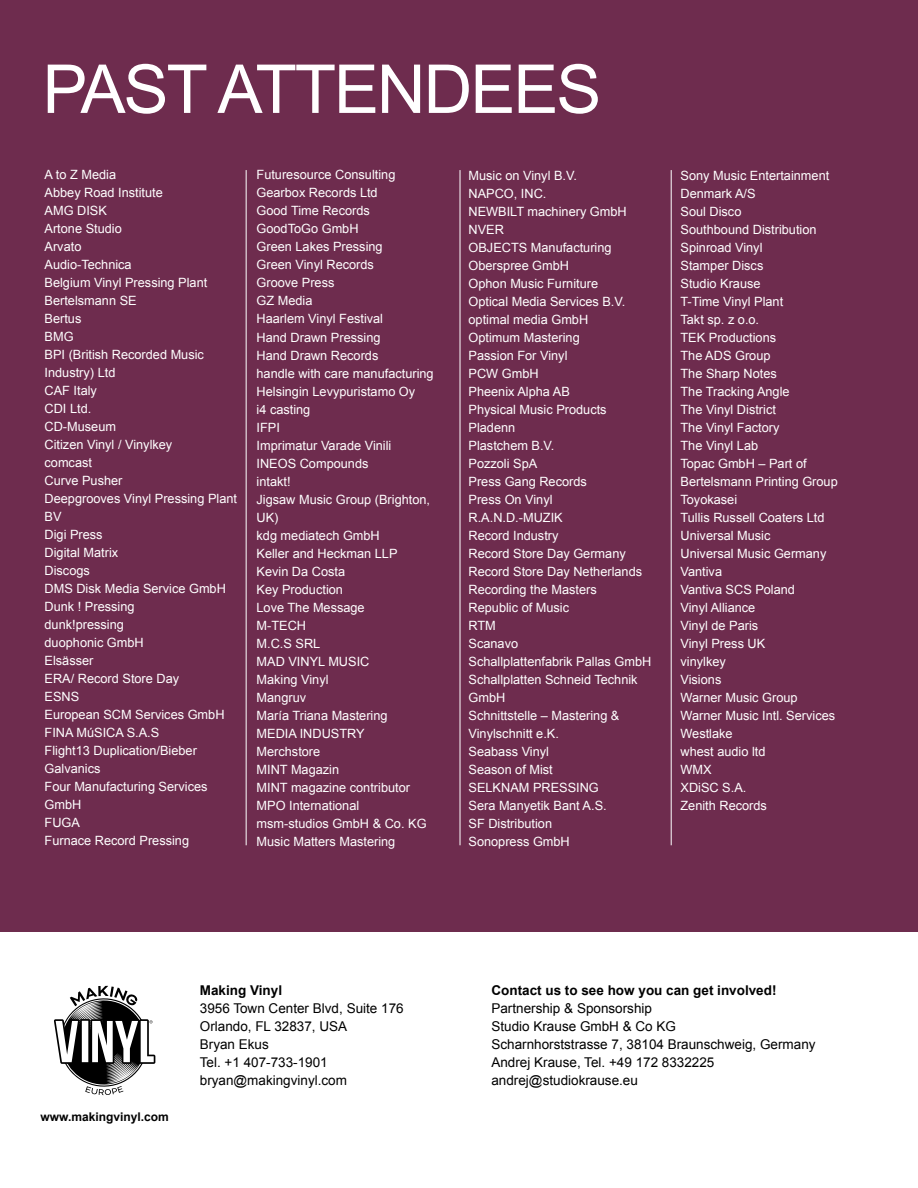
<style>
.page{position:relative;width:918px;height:1188px;background:#fff}
.page>*{position:absolute;margin:0;border:0;box-sizing:border-box;transform-origin:0 0}
.t1{font:67.5px "Arial";letter-spacing:-.03em;color:#fff}
.t2{font:13.5px/18px "Arial";color:#000}
.t3{font:700 13.5px "Arial";color:#000}
.t4{font:12.75px/18px "Arial";color:#fff}
.t5{font:700 12px "Arial";color:#000}
</style>
<div class="page">
<div style="left:0;top:0;width:918px;height:932px;background:#6e2c4e"></div>
<hr style="left:246px;top:170px;width:1px;height:675px;background:#fff">
<hr style="left:460px;top:170px;width:1px;height:675px;background:#fff">
<hr style="left:671px;top:170px;width:1px;height:675px;background:#fff">
<svg style="left:54px;top:986px;width:101px;height:109px"></svg>
<h1 class="t1" style="left:43px;top:45px;width:560px">PAST ATTENDEES</h1>
<p class="t4" style="left:45px;top:166px;width:194px">A to Z Media<br>Abbey Road Institute<br>AMG DISK<br>Artone Studio<br>Arvato<br>Audio-Technica<br>Belgium Vinyl Pressing Plant<br>Bertelsmann SE<br>Bertus<br>BMG<br>BPI (British Recorded Music<br>Industry) Ltd<br>CAF Italy<br>CDI Ltd.<br>CD-Museum<br>Citizen Vinyl / Vinylkey<br>comcast<br>Curve Pusher<br>Deepgrooves Vinyl Pressing Plant<br>BV<br>Digi Press<br>Digital Matrix<br>Discogs<br>DMS Disk Media Service GmbH<br>Dunk ! Pressing<br>dunk!pressing<br>duophonic GmbH<br>Elsässer<br>ERA/ Record Store Day<br>ESNS<br>European SCM Services GmbH<br>FINA MúSICA S.A.S<br>Flight13 Duplication/Bieber<br>Galvanics<br>Four Manufacturing Services<br>GmbH<br>FUGA<br>Furnace Record Pressing</p>
<p class="t4" style="left:257px;top:166px;width:179px">Futuresource Consulting<br>Gearbox Records Ltd<br>Good Time Records<br>GoodToGo GmbH<br>Green Lakes Pressing<br>Green Vinyl Records<br>Groove Press<br>GZ Media<br>Haarlem Vinyl Festival<br>Hand Drawn Pressing<br>Hand Drawn Records<br>handle with care manufacturing<br>Helsingin Levypuristamo Oy<br>i4 casting<br>IFPI<br>Imprimatur Varade Vinili<br>INEOS Compounds<br>intakt!<br>Jigsaw Music Group (Brighton,<br>UK)<br>kdg mediatech GmbH<br>Keller and Heckman LLP<br>Kevin Da Costa<br>Key Production<br>Love The Message<br>M-TECH<br>M.C.S SRL<br>MAD VINYL MUSIC<br>Making Vinyl<br>Mangruv<br>María Triana Mastering<br>MEDIA INDUSTRY<br>Merchstore<br>MINT Magazin<br>MINT magazine contributor<br>MPO International msm-studios GmbH &amp; Co. KG<br>Music Matters Mastering</p>
<p class="t4" style="left:469px;top:166px;width:184px">Music on Vinyl B.V.<br>NAPCO, INC.<br>NEWBILT machinery GmbH<br>NVER<br>OBJECTS Manufacturing<br>Oberspree GmbH<br>Ophon Music Furniture<br>Optical Media Services B.V. optimal media GmbH<br>Optimum Mastering<br>Passion For Vinyl<br>PCW GmbH<br>Pheenix Alpha AB<br>Physical Music Products<br>Pladenn<br>Plastchem B.V.<br>Pozzoli SpA<br>Press Gang Records<br>Press On Vinyl<br>R.A.N.D.-MUZIK<br>Record Industry<br>Record Store Day Germany<br>Record Store Day Netherlands<br>Recording the Masters<br>Republic of Music<br>RTM<br>Scanavo<br>Schallplattenfabrik Pallas GmbH<br>Schallplatten Schneid Technik<br>GmbH<br>Schnittstelle – Mastering &amp;<br>Vinylschnitt e.K.<br>Seabass Vinyl<br>Season of Mist<br>SELKNAM PRESSING<br>Sera Manyetik Bant A.S.<br>SF Distribution<br>Sonopress GmbH</p>
<p class="t4" style="left:681px;top:166px;width:159px">Sony Music Entertainment<br>Denmark A/S<br>Soul Disco<br>Southbound Distribution<br>Spinroad Vinyl<br>Stamper Discs<br>Studio Krause<br>T-Time Vinyl Plant<br>Takt sp. z o.o.<br>TEK Productions<br>The ADS Group<br>The Sharp Notes<br>The Tracking Angle<br>The Vinyl District<br>The Vinyl Factory<br>The Vinyl Lab<br>Topac GmbH – Part of<br>Bertelsmann Printing Group<br>Toyokasei<br>Tullis Russell Coaters Ltd<br>Universal Music<br>Universal Music Germany<br>Vantiva<br>Vantiva SCS Poland<br>Vinyl Alliance<br>Vinyl de Paris<br>Vinyl Press UK<br>vinylkey<br>Visions<br>Warner Music Group<br>Warner Music Intl. Services<br>Westlake<br>whest audio ltd<br>WMX<br>XDiSC S.A.<br>Zenith Records</p>
<p class="t5" style="left:41px;top:1109px;width:130px">www.makingvinyl.com</p>
<p class="t3" style="left:200px;top:983px;width:84px">Making Vinyl</p>
<p class="t2" style="left:200px;top:1000px;width:205px">3956 Town Center Blvd, Suite 176<br>Orlando, FL 32837, USA<br>Bryan Ekus<br>Tel. +1 407-733-1901 bryan@makingvinyl.com</p>
<p class="t3" style="left:491px;top:983px;width:287px">Contact us to see how you can get involved!</p>
<p class="t2" style="left:491px;top:1000px;width:326px">Partnership &amp; Sponsorship<br>Studio Krause GmbH &amp; Co KG<br>Scharnhorststrasse 7, 38104 Braunschweig, Germany Andrej Krause, Tel. +49 172 8332225 andrej@studiokrause.eu</p>
</div>
